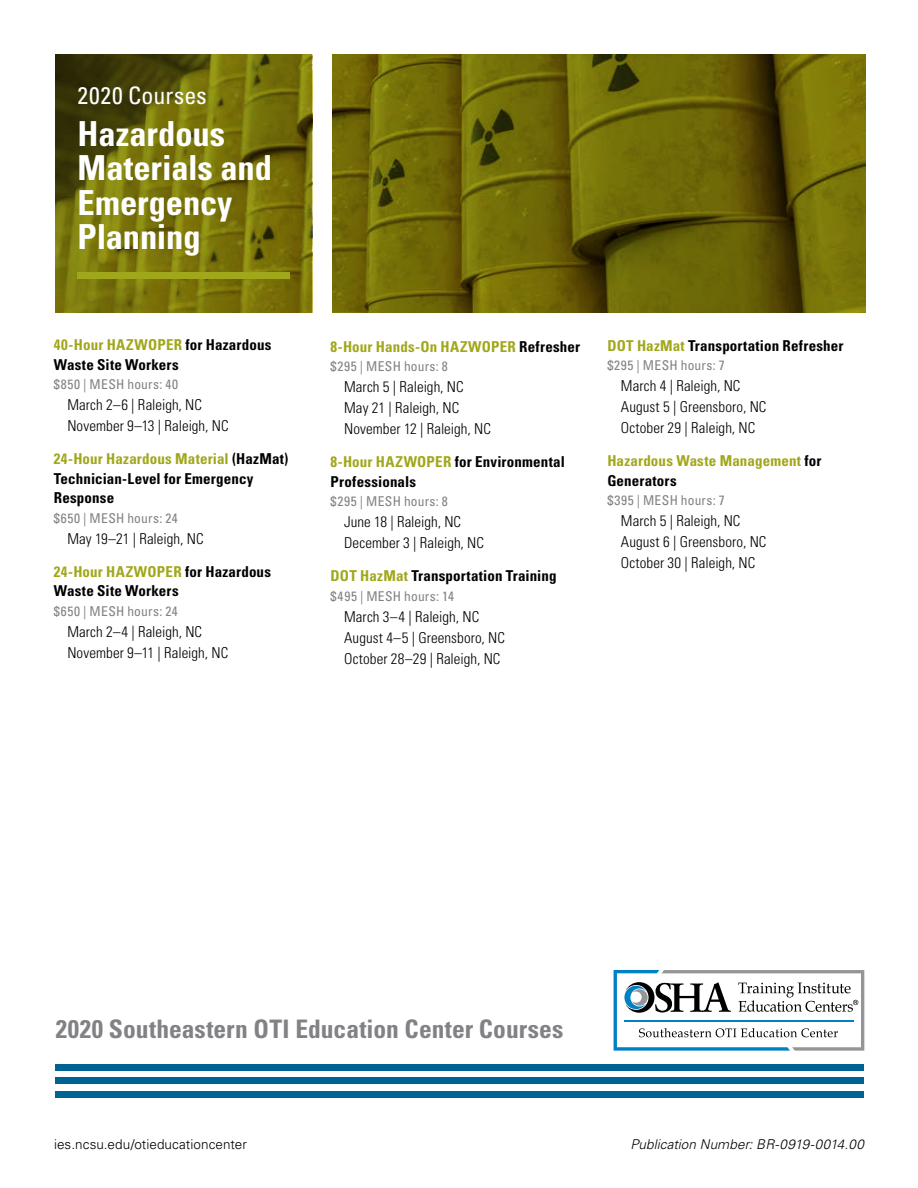
<style>
.page{position:relative;width:918px;height:1188px;background:#fff}
.page>*{position:absolute;margin:0;border:0;box-sizing:border-box;transform-origin:0 0}
.t1{font:700 condensed 34.5px/34.5px "Univers LT Std";letter-spacing:-.005em;color:#fff}
.t2{font:700 condensed 25.5px "Univers LT Std";letter-spacing:.005em;color:#808285}
.t3{font:condensed 24px "Univers LT Std";letter-spacing:.01em;color:#fff}
.t4{font:300 condensed 15px/21px "Univers LT Std";letter-spacing:.005em;color:#000}
.t5{font:700 condensed 15px/19.5px "Univers LT Std";letter-spacing:.01em;color:#000}
.t6{font:700 condensed 15px/19.5px "Univers LT Std";letter-spacing:.01em;color:#a1a71a}
.t7{font:condensed 13.5px "Univers LT Std";letter-spacing:.02em;color:#808285}
.t8{font:italic 300 13.5px "Univers LT Std";letter-spacing:.005em;color:#000}
.t9{font:300 13.5px "Univers LT Std";letter-spacing:.005em;color:#000}
.s1{color:#a1a71a}
.s2{color:#000}
</style>
<div class="page">
<svg style="left:614px;top:970px;width:250px;height:81px"></svg>
<div style="left:56px;top:1091px;width:808px;height:7px;background:#006394"></div>
<div style="left:56px;top:1077px;width:808px;height:7px;background:#006394"></div>
<div style="left:56px;top:1064px;width:808px;height:6px;background:#006394"></div>
<svg style="left:56px;top:54px;width:256px;height:259px;background:#6d680a"></svg>
<svg style="left:332px;top:54px;width:534px;height:259px;background:#6a6307"></svg>
<div style="left:78px;top:272px;width:212px;height:7px;background:#a1a71a"></div>
<h3 class="t3" style="left:78px;top:80px;width:131px">2020 Courses</h3>
<h1 class="t1" style="left:78px;top:116px;width:196px">Hazardous<br>Materials and<br>Emergency<br>Planning</h1>
<p class="t5" style="left:54px;top:335px;width:219px"><span class="s1">40-Hour HAZWOPER</span> for Hazardous<br>Waste Site Workers</p>
<p class="t7" style="left:54px;top:376px;width:126px">$850 | MESH hours: 40</p>
<p class="t4" style="left:67px;top:395px;width:163px">March 2–6 | Raleigh, NC<br>November 9–13 | Raleigh, NC</p>
<p class="t5" style="left:54px;top:449px;width:236px"><span class="s1">24-Hour Hazardous Material</span> (HazMat)<br>Technician-Level for Emergency<br>Response</p>
<p class="t7" style="left:54px;top:510px;width:125px">$650 | MESH hours: 24</p>
<p class="t4" style="left:67px;top:528px;width:138px">May 19–21 | Raleigh, NC</p>
<p class="t5" style="left:54px;top:562px;width:219px"><span class="s1">24-Hour HAZWOPER</span> for Hazardous<br>Waste Site Workers</p>
<p class="t7" style="left:54px;top:603px;width:125px">$650 | MESH hours: 24</p>
<p class="t4" style="left:67px;top:621px;width:162px">March 2–4 | Raleigh, NC<br>November 9–11 | Raleigh, NC</p>
<p class="t6" style="left:331px;top:337px;width:251px">8-Hour Hands-On HAZWOPER <span class="s2">Refresher</span></p>
<p class="t7" style="left:331px;top:358px;width:119px">$295 | MESH hours: 8</p>
<p class="t4" style="left:344px;top:377px;width:148px">March 5 | Raleigh, NC<br>May 21 | Raleigh, NC<br>November 12 | Raleigh, NC</p>
<p class="t5" style="left:331px;top:452px;width:236px"><span class="s1">8-Hour HAZWOPER</span> for Environmental<br>Professionals</p>
<p class="t7" style="left:331px;top:493px;width:119px">$295 | MESH hours: 8</p>
<p class="t4" style="left:344px;top:512px;width:141px">June 18 | Raleigh, NC<br>December 3 | Raleigh, NC</p>
<p class="t5" style="left:331px;top:566px;width:228px"><span class="s1">DOT HazMat</span> Transportation Training</p>
<p class="t7" style="left:331px;top:588px;width:125px">$495 | MESH hours: 14</p>
<p class="t4" style="left:344px;top:606px;width:162px">March 3–4 | Raleigh, NC<br>August 4–5 | Greensboro, NC<br>October 28–29 | Raleigh, NC</p>
<p class="t5" style="left:607px;top:336px;width:238px"><span class="s1">DOT HazMat</span> Transportation Refresher</p>
<p class="t7" style="left:607px;top:357px;width:119px">$295 | MESH hours: 7</p>
<p class="t4" style="left:621px;top:375px;width:147px">March 4 | Raleigh, NC<br>August 5 | Greensboro, NC<br>October 29 | Raleigh, NC</p>
<p class="t6" style="left:607px;top:451px;width:216px">Hazardous Waste Management <span class="s2">for<br>Generators</span></p>
<p class="t7" style="left:607px;top:492px;width:119px">$395 | MESH hours: 7</p>
<p class="t4" style="left:621px;top:510px;width:147px">March 5 | Raleigh, NC<br>August 6 | Greensboro, NC<br>October 30 | Raleigh, NC</p>
<h2 class="t2" style="left:56px;top:1013px;width:509px">2020 Southeastern OTI Education Center Courses</h2>
<p class="t9" style="left:54px;top:1136px;width:194px">ies.ncsu.edu/otieducationcenter</p>
<p class="t8" style="left:630px;top:1136px;width:235px">Publication Number: BR-0919-0014.00</p>
</div>
